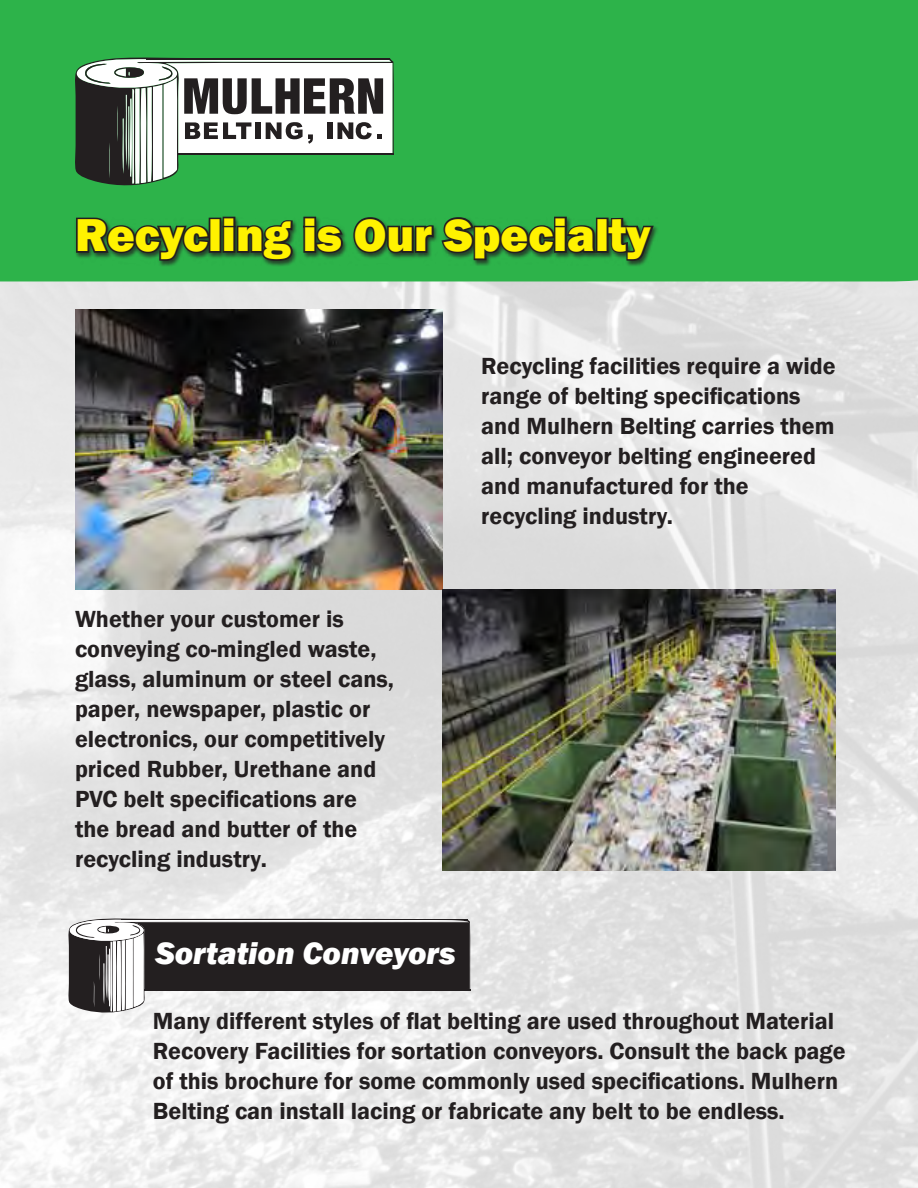
<style>
.page{position:relative;width:918px;height:1188px;background:#fff}
.page>*{position:absolute;margin:0;border:0;box-sizing:border-box;transform-origin:0 0}
.t1{font:800 47.4px "Franklin Gothic";color:#fff200}
.t2{font:italic 800 31.8px "Franklin Gothic";color:#fff}
.t3{font:600 24px/30px "Franklin Gothic";color:#231f20}
</style>
<div class="page">
<img style="left:0;top:281px;width:918px;height:907px">
<div style="left:0;top:0;width:918px;height:281px;background:#2db34a"></div>
<div style="left:74px;top:215px;width:585px;height:52px;background:#231f20;opacity:.75"></div>
<svg style="left:74px;top:215px;width:138px;height:48px;background:#276232"></svg>
<div style="left:209px;top:218px;width:12px;height:35px;border:4px solid #231f20"></div>
<svg style="left:221px;top:215px;width:74px;height:48px;background:#26562f"></svg>
<svg style="left:302px;top:215px;width:43px;height:40px;background:#26532e"></svg>
<svg style="left:352px;top:215px;width:247px;height:47px;background:#276232"></svg>
<div style="left:596px;top:218px;width:13px;height:35px;border:4px solid #231f20"></div>
<svg style="left:606px;top:216px;width:50px;height:47px;background:#265d31"></svg>
<svg style="left:74px;top:57px;width:320px;height:130px"></svg>
<hr style="left:147px;top:58px;width:243px;height:1px;background:#231f20">
<hr style="left:177px;top:153px;width:217px;height:2px;background:#231f20">
<svg style="left:68px;top:918px;width:403px;height:96px"></svg>
<hr style="left:121px;top:919px;width:347px;height:1px;background:#231f20">
<hr style="left:144px;top:989px;width:326px;height:1px;background:#231f20">
<img style="left:75px;top:309px;width:368px;height:281px">
<img style="left:443px;top:590px;width:393px;height:281px">
<h1 class="t1" style="left:75px;top:204px;width:577px">Recycling is Our Specialty</h1>
<p class="t3" style="left:481px;top:352px;width:356px">Recycling facilities require a wide range of belting specifications and Mulhern Belting carries them all; conveyor belting engineered and manufactured for the recycling industry.</p>
<p class="t3" style="left:75px;top:604px;width:321px">Whether your customer is conveying co-mingled waste, glass, aluminum or steel cans, paper, newspaper, plastic or electronics, our competitively priced Rubber, Urethane and<br>PVC belt specifications are the bread and butter of the recycling industry.</p>
<h2 class="t2" style="left:155px;top:933px;width:302px">Sortation Conveyors</h2>
<p class="t3" style="left:153px;top:1007px;width:694px">Many different styles of flat belting are used throughout Material Recovery Facilities for sortation conveyors. Consult the back page of this brochure for some commonly used specifications. Mulhern Belting can install lacing or fabricate any belt to be endless.</p>
</div>
